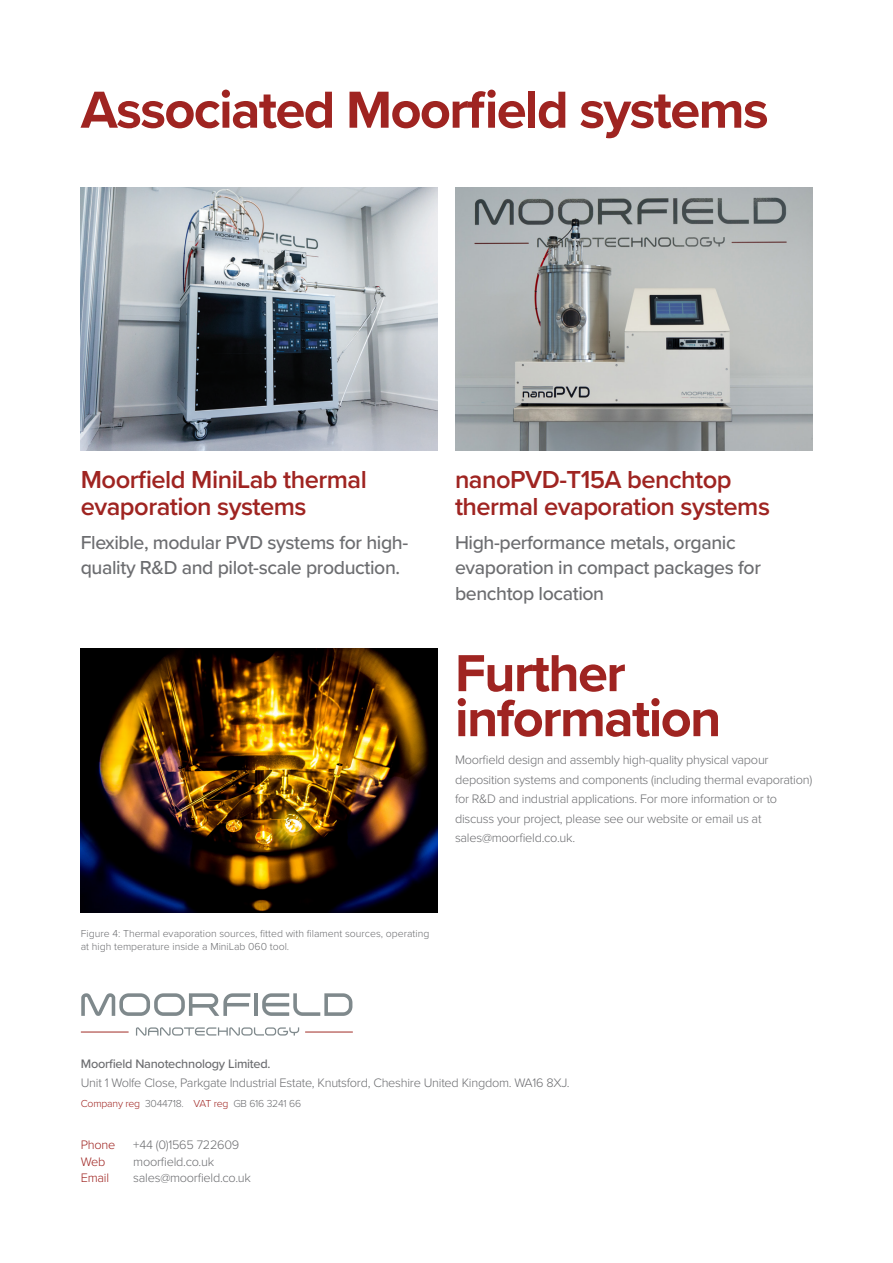
<style>
.page{position:relative;width:893px;height:1263px;background:#fff}
.page>*{position:absolute;margin:0;border:0;box-sizing:border-box;transform-origin:0 0}
.Moorfield_paragraph{font:700 54px/45px "Proxima Nova";letter-spacing:-.03em;color:#9f2421}
.Moorfield_paragraph-2{font:600 25.5px/27px "Proxima Nova";letter-spacing:-.02em;color:#9f2421}
.Moorfield_paragraph-3{font:500 19.5px/25.5px "Proxima Nova";letter-spacing:-.02em;color:#6c6d70}
.Moorfield_paragraph-4{font:300 12.75px/19.5px "Proxima Nova";letter-spacing:-.02em;color:#6c6d70}
.t1{font:500 12.75px "Proxima Nova";letter-spacing:-.02em;color:#6c6d70}
.t2{font:300 12.75px "Proxima Nova";letter-spacing:-.02em;color:#9f2421}
.Moorfield_label_para{font:300 10.5px/12.6px "Proxima Nova";color:#6c6d70}
.Moorfield_label_para-2{font:300 10.5px "Proxima Nova";letter-spacing:-.02em;color:#6c6d70}
.s1{color:#9f2421}
</style>
<div class="page">
<svg style="left:81px;top:993px;width:169px;height:23px"></svg>
<hr style="left:254px;top:993px;width:4px;height:23px;background:#7f898c">
<svg style="left:262px;top:993px;width:90px;height:23px"></svg>
<hr style="left:305px;top:1031px;width:48px;height:1px;background:#9e2620">
<hr style="left:81px;top:1031px;width:48px;height:1px;background:#9e2620">
<svg style="left:136px;top:1027px;width:163px;height:9px"></svg>
<img style="left:455px;top:187px;width:357px;height:264px">
<img style="left:81px;top:187px;width:357px;height:264px">
<img style="left:81px;top:648px;width:357px;height:264px">
<p class="Moorfield_paragraph" style="left:81px;top:86px;width:689px">Associated Moorfield systems</p>
<p class="Moorfield_paragraph-2" style="left:81px;top:467px;width:288px">Moorfield MiniLab thermal evaporation systems</p>
<p class="Moorfield_paragraph-3" style="left:81px;top:529px;width:329px">Flexible, modular PVD systems for high&shy;quality R&amp;D and pilot-scale production.</p>
<p class="Moorfield_paragraph-2" style="left:455px;top:467px;width:317px">nanoPVD-T15A benchtop thermal evaporation systems</p>
<p class="Moorfield_paragraph-3" style="left:455px;top:529px;width:307px">High-performance metals, organic evaporation in compact packages for benchtop location</p>
<p class="Moorfield_paragraph" style="left:455px;top:649px;width:268px">Further information</p>
<p class="Moorfield_paragraph-4" style="left:455px;top:749px;width:359px">Moorfield design and assembly high-quality physical vapour deposition systems and components (including thermal evaporation) for R&amp;D and industrial applications. For more information or to discuss your project, please see our website or email us at sales@moorfield.co.uk.</p>
<p class="Moorfield_label_para" style="left:81px;top:927px;width:350px">Figure 4: Thermal evaporation sources, fitted with filament sources, operating at high temperature inside a MiniLab 060 tool.</p>
<p class="t1" style="left:81px;top:1054px;width:191px">Moorfield Nanotechnology Limited.</p>
<p class="Moorfield_paragraph-4" style="left:81px;top:1073px;width:490px">Unit 1 Wolfe Close, Parkgate Industrial Estate, Knutsford, Cheshire United Kingdom. WA16 8XJ.</p>
<p class="Moorfield_label_para-2" style="left:81px;top:1095px;width:222px"><span class="s1">Company reg</span> 3044718. <span class="s1">VAT reg</span> GB 616 3241 66</p>
<p class="t2" style="left:81px;top:1135px;width:36px">Phone</p>
<p class="Moorfield_paragraph-4" style="left:133px;top:1134px;width:108px">+44 (0)1565 722609</p>
<p class="t2" style="left:81px;top:1152px;width:26px">Web</p>
<p class="Moorfield_paragraph-4" style="left:133px;top:1151px;width:82px">moorfield.co.uk</p>
<p class="t2" style="left:81px;top:1168px;width:30px">Email</p>
<p class="Moorfield_paragraph-4" style="left:133px;top:1167px;width:119px">sales@moorfield.co.uk</p>
</div>
